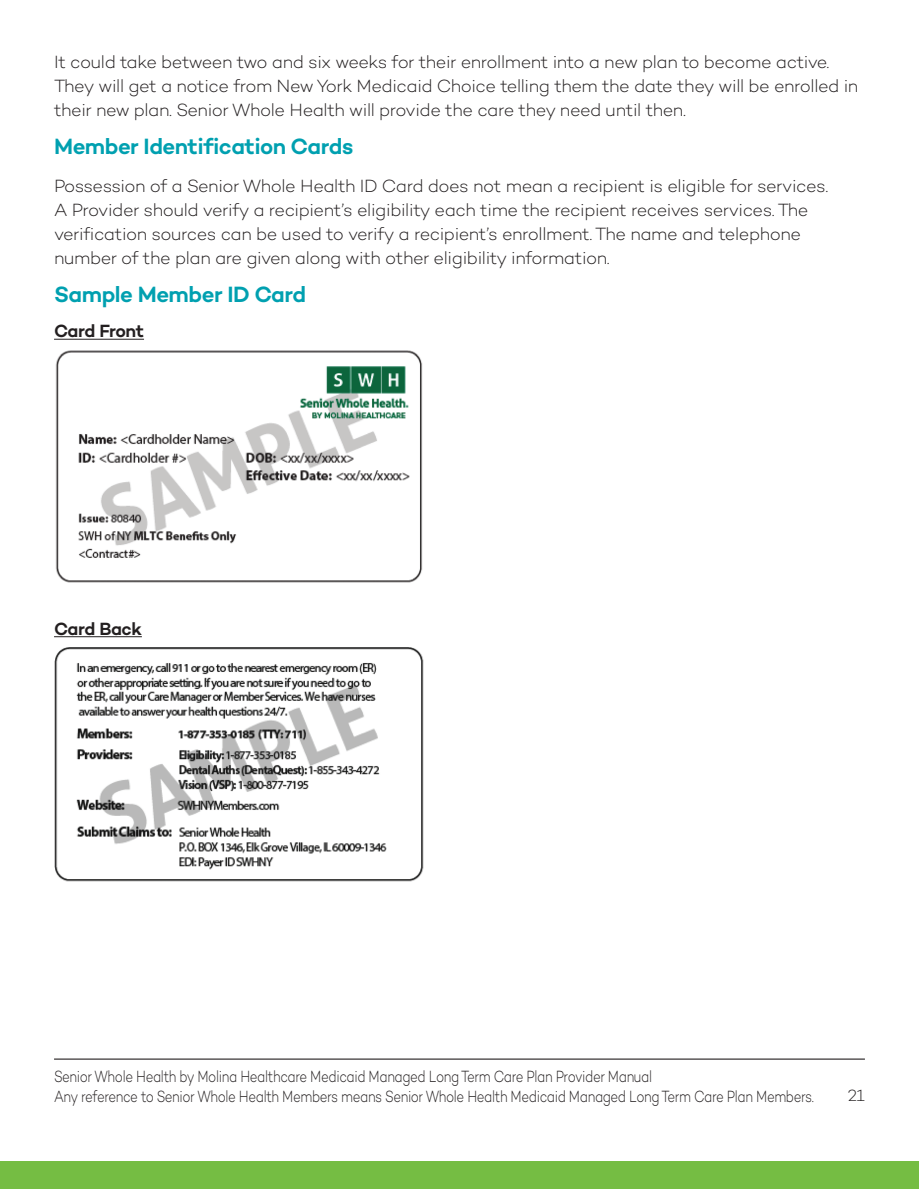
<style>
.page{position:relative;width:919px;height:1189px;background:#fff}
.page>*{position:absolute;margin:0;border:0;box-sizing:border-box;transform-origin:0 0}
.t1{font:600 22.5px "Campton";letter-spacing:-.02em;color:#00a0b0}
.t2{font:300 18px/24px "Campton";letter-spacing:-.025em;color:#231f20}
.t3{font:600 18px "Campton";letter-spacing:-.035em;color:#231f20}
.t4{font:300 16.5px/19.8px "Campton";letter-spacing:-.035em;color:#231f20;scale:.8 1}
.t5{font:300 16.5px "Campton";letter-spacing:-.035em;color:#231f20}
</style>
<div class="page">
<hr style="left:54px;top:1058px;width:810px;height:1px;background:#231f20">
<div style="left:0;top:1161px;width:918px;height:27px;background:#75bd43"></div>
<hr style="left:54px;top:338px;width:90px;height:1px;background:#231f20">
<hr style="left:54px;top:636px;width:88px;height:1px;background:#231f20">
<img style="left:55px;top:350px;width:368px;height:233px">
<img style="left:54px;top:647px;width:369px;height:234px">
<p class="t2" style="left:54px;top:49px;width:805px">It could take between two and six weeks for their enrollment into a new plan to become active.<br>They will get a notice from New York Medicaid Choice telling them the date they will be enrolled in their new plan. Senior Whole Health will provide the care they need until then.</p>
<h3 class="t1" style="left:54px;top:132px;width:301px">Member Identification Cards</h3>
<p class="t2" style="left:54px;top:173px;width:775px">Possession of a Senior Whole Health ID Card does not mean a recipient is eligible for services.<br>A Provider should verify a recipient’s eligibility each time the recipient receives services. The verification sources can be used to verify a recipient’s enrollment. The name and telephone number of the plan are given along with other eligibility information.</p>
<h3 class="t1" style="left:54px;top:280px;width:253px">Sample Member ID Card</h3>
<p class="t3" style="left:54px;top:320px;width:91px">Card Front</p>
<p class="t3" style="left:54px;top:617px;width:89px">Card Back</p>
<p class="t4" style="left:54px;top:1066px;width:950px">Senior Whole Health by Molina Healthcare Medicaid Managed Long Term Care Plan Provider Manual<br>Any reference to Senior Whole Health Members means Senior Whole Health Medicaid Managed Long Term Care Plan Members.</p>
<p class="t5" style="left:847px;top:1084px;width:19px">21</p>
</div>
